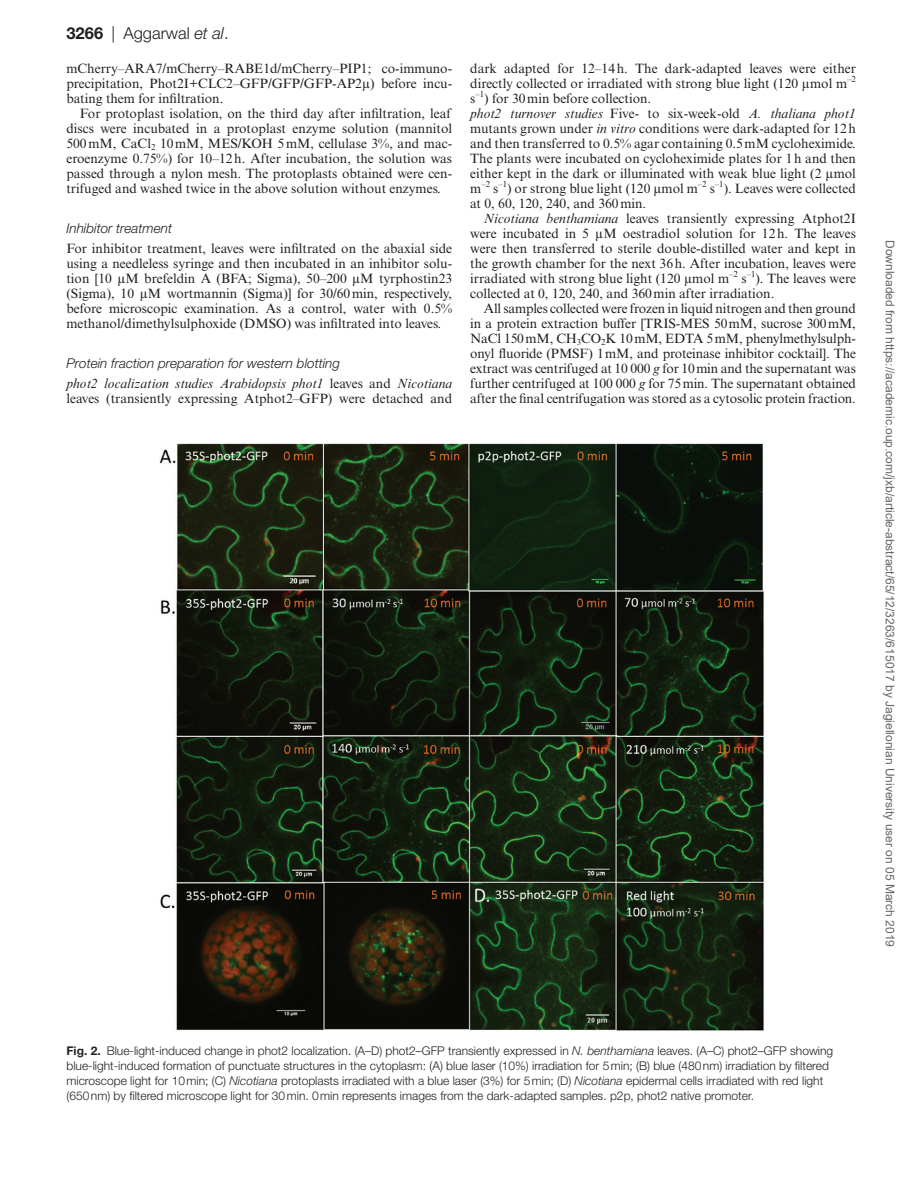
<style>
.page{position:relative;width:919px;height:1187px;background:#fff}
.page>*{position:absolute;margin:0;border:0;box-sizing:border-box;transform-origin:0 0}
.t1{font:300 16.5px "Helvetica Neue LT Std";color:#231f20}
.t2{font:13.5px/15px "Times New Roman MT Std";color:#231f20;text-align:justify}
.t3{font:italic 300 13.5px "Helvetica Neue LT Std";color:#231f20}
.t4{font:300 12px/15px "Helvetica Neue LT Std";color:#231f20}
.t5{font:12px "Arial";color:#666}
.s1{font-weight:700}
.s2{font-style:italic}
.s3{font-family:"Gandhari Unicode"}
</style>
<div class="page">
<img style="left:159px;top:443px;width:604px;height:587px">
<p class="t1" style="left:66px;top:23px;width:164px"><span class="s1">3266</span> | Aggarwal <span class="s2">et al</span>.</p>
<p class="t2" style="left:66px;top:61px;width:387px">mCherry–ARA7/mCherry–RABE1d/mCherry–PIP1; co-immuno&shy;precipitation, Phot2I+CLC2–GFP/GFP/GFP-AP2<span class="s3">μ</span>) before incu&shy;bating them for infiltration.</p>
<p class="t2" style="left:66px;top:106px;width:387px;text-indent:14px">For protoplast isolation, on the third day after infiltration, leaf discs were incubated in a protoplast enzyme solution (mannitol 500mM, CaCl<sub>2</sub> 10mM, MES/KOH 5mM, cellulase 3%, and mac&shy;eroenzyme 0.75%) for 10–12h. After incubation, the solution was passed through a nylon mesh. The protoplasts obtained were cen&shy;trifuged and washed twice in the above solution without enzymes.</p>
<p class="t3" style="left:66px;top:220px;width:107px">Inhibitor treatment</p>
<p class="t2" style="left:66px;top:241px;width:387px">For inhibitor treatment, leaves were infiltrated on the abaxial side using a needleless syringe and then incubated in an inhibitor solu&shy;tion [10 <span class="s3">μ</span>M brefeldin A (BFA; Sigma), 50–200 <span class="s3">μ</span>M tyrphostin23 (Sigma), 10 <span class="s3">μ</span>M wortmannin (Sigma)] for 30/60min, respectively, before microscopic examination. As a control, water with 0.5% methanol/dimethylsulphoxide (DMSO) was infiltrated into leaves.</p>
<p class="t3" style="left:66px;top:355px;width:275px">Protein fraction preparation for western blotting</p>
<p class="t2" style="left:66px;top:376px;width:387px"><span class="s2">phot2 localization studies Arabidopsis phot1</span> leaves and <span class="s2">Nicotiana </span>leaves (transiently expressing Atphot2–GFP) were detached and</p>
<p class="t2" style="left:470px;top:61px;width:387px;text-align:left">dark adapted for 12–14h. The dark-adapted leaves were either directly collected or irradiated with strong blue light (120 <span class="s3">μ</span>mol m<sup>–2 </sup>s<sup>–1</sup>) for 30min before collection.<br><span class="s2">phot2 turnover studies</span> Five- to six-week-old <span class="s2">A. thaliana phot1 </span>mutants grown under <span class="s2">in vitro</span> conditions were dark-adapted for 12h and then transferred to 0.5% agar containing 0.5mM cycloheximide.<br>The plants were incubated on cycloheximide plates for 1h and then either kept in the dark or illuminated with weak blue light (2 <span class="s3">μ</span>mol m<sup>–2</sup> s<sup>–1</sup>) or strong blue light (120 <span class="s3">μ</span>mol m<sup>–2</sup> s<sup>–1</sup>). Leaves were collected at 0, 60, 120, 240, and 360min.</p>
<p class="t2" style="left:470px;top:211px;width:387px;text-indent:14px"><span class="s2">Nicotiana benthamiana</span> leaves transiently expressing Atphot2I were incubated in 5 <span class="s3">μ</span>M oestradiol solution for 12h. The leaves were then transferred to sterile double-distilled water and kept in the growth chamber for the next 36h. After incubation, leaves were irradiated with strong blue light (120 <span class="s3">μ</span>mol m<sup>–2</sup> s<sup>–1</sup>). The leaves were collected at 0, 120, 240, and 360min after irradiation.</p>
<p class="t2" style="left:470px;top:301px;width:387px;text-indent:14px">All samples collected were frozen in liquid nitrogen and then ground in a protein extraction buffer [TRIS-MES 50mM, sucrose 300mM, NaCl 150mM, CH<sub>3</sub>CO<sub>2</sub>K 10mM, EDTA 5mM, phenylmethylsulph&shy;onyl fluoride (PMSF) 1mM, and proteinase inhibitor cocktail]. The extract was centrifuged at 10 000 <span class="s2">g</span> for 10min and the supernatant was further centrifuged at 100 000 <span class="s2">g</span> for 75min. The supernatant obtained after the final centrifugation was stored as a cytosolic protein fraction.</p>
<p class="t5" style="left:894px;top:240px;width:708px;rotate:90deg">Downloaded from https://academic.oup.com/jxb/article-abstract/65/12/3263/615017 by Jagiellonian University user on 05 March 2019</p>
<p class="t4" style="left:66px;top:1042px;width:768px"><span class="s1">Fig. 2.</span> Blue-light-induced change in phot2 localization. (A–D) phot2–GFP transiently expressed in <span class="s2">N. benthamiana</span> leaves. (A–C) phot2–GFP showing blue-light-induced formation of punctuate structures in the cytoplasm: (A) blue laser (10%) irradiation for 5min; (B) blue (480nm) irradiation by filtered microscope light for 10min; (C) <span class="s2">Nicotiana</span> protoplasts irradiated with a blue laser (3%) for 5min; (D) <span class="s2">Nicotiana</span> epidermal cells irradiated with red light (650nm) by filtered microscope light for 30min. 0min represents images from the dark-adapted samples. p2p, phot2 native promoter.</p>
</div>
